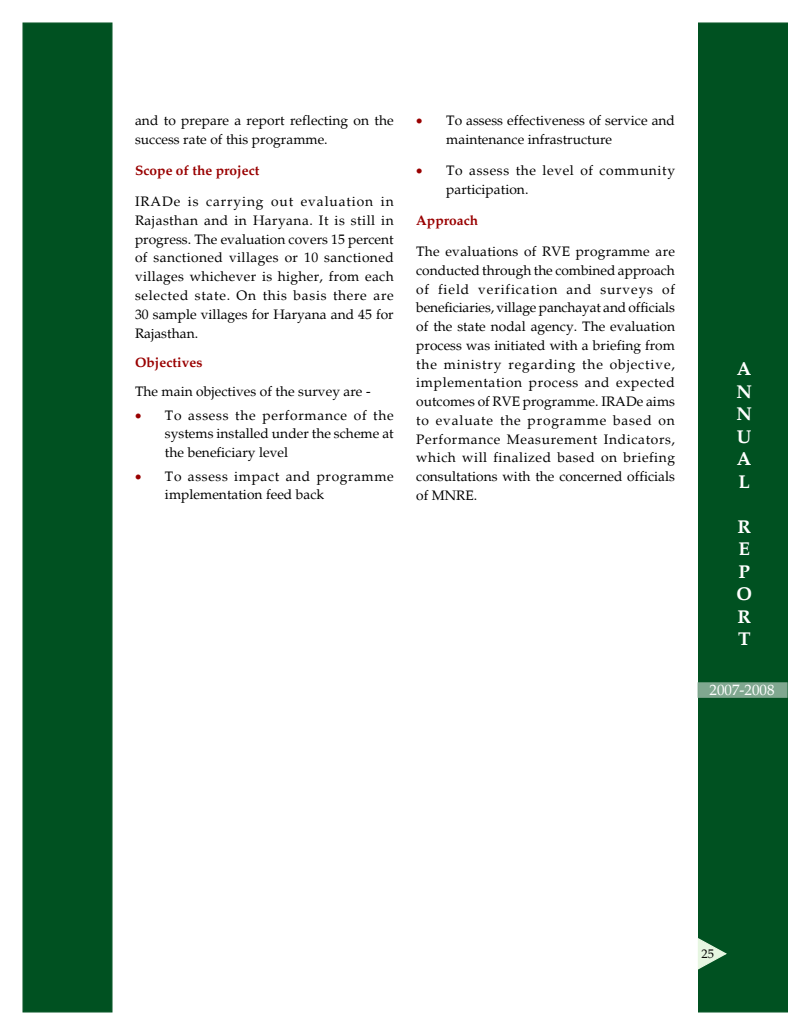
<style>
.page{position:relative;width:810px;height:1035px;background:#fff}
.page>*{position:absolute;margin:0;border:0;box-sizing:border-box;transform-origin:0 0}
.t1{font:700 18.75px/22.5px "Palatino";color:#fff;text-align:justify}
.t2{font:15px "Palatino";color:#fff}
.t3{font:13.75px/18.8px "Palatino";letter-spacing:.005em;color:#000;text-align:justify}
.t4{font:13.75px/18.8px "Palatino";letter-spacing:.045em;color:#000}
.t5{font:700 13.75px "Palatino";color:#900}
.t6{font:12.5px "Palatino";color:#000}
.s1{color:#900}
</style>
<div class="page">
<div style="left:22px;top:22px;width:91px;height:990px;background:#005121;border:1px solid #005121"></div>
<div style="left:698px;top:22px;width:90px;height:990px;background:#005121"></div>
<div style="left:698px;top:682px;width:90px;height:16px;background:#80a890;border:1px solid #80a890"></div>
<svg style="left:698px;top:937px;width:29px;height:34px"></svg>
<p class="t3" style="left:135px;top:111px;width:260px">and to prepare a report reflecting on the success rate of this programme.</p>
<p class="t5" style="left:135px;top:162px;width:126px">Scope of the project</p>
<p class="t3" style="left:135px;top:192px;width:260px">IRADe is carrying out evaluation in Rajasthan and in Haryana. It is still in progress. The evaluation covers 15 percent of sanctioned villages or 10 sanctioned villages whichever is higher, from each selected state. On this basis there are 30 sample villages for Haryana and 45 for Rajasthan.</p>
<p class="t5" style="left:135px;top:354px;width:69px">Objectives</p>
<p class="t3" style="left:135px;top:382px;width:237px">The main objectives of the survey are -</p>
<p class="t3" style="left:165px;top:406px;width:230px;text-indent:-30px"><span class="s1">•</span> To assess the performance of the systems installed under the scheme at the beneficiary level</p>
<p class="t4" style="left:165px;top:467px;width:230px;text-indent:-30px"><span class="s1">•</span> To assess impact and programme implementation feed back</p>
<p class="t3" style="left:446px;top:111px;width:230px;text-indent:-30px"><span class="s1">•</span> To assess effectiveness of service and maintenance infrastructure</p>
<p class="t4" style="left:446px;top:161px;width:230px;text-indent:-30px"><span class="s1">•</span> To assess the level of community participation.</p>
<p class="t5" style="left:416px;top:212px;width:64px">Approach</p>
<p class="t3" style="left:416px;top:242px;width:260px">The evaluations of RVE programme are conducted through the combined approach of field verification and surveys of beneficiaries, village panchayat and officials of the state nodal agency. The evaluation process was initiated with a briefing from the ministry regarding the objective, implementation process and expected outcomes of RVE programme. IRADe aims to evaluate the programme based on Performance Measurement Indicators, which will finalized based on briefing consultations with the concerned officials of MNRE.</p>
<h1 class="t1" style="left:736px;top:358px;width:17px">A N N U A L</h1>
<h1 class="t1" style="left:736px;top:515px;width:17px">R E P O R T</h1>
<p class="t2" style="left:710px;top:681px;width:66px">2007-2008</p>
<p class="t6" style="left:702px;top:946px;width:14px">25</p>
</div>
